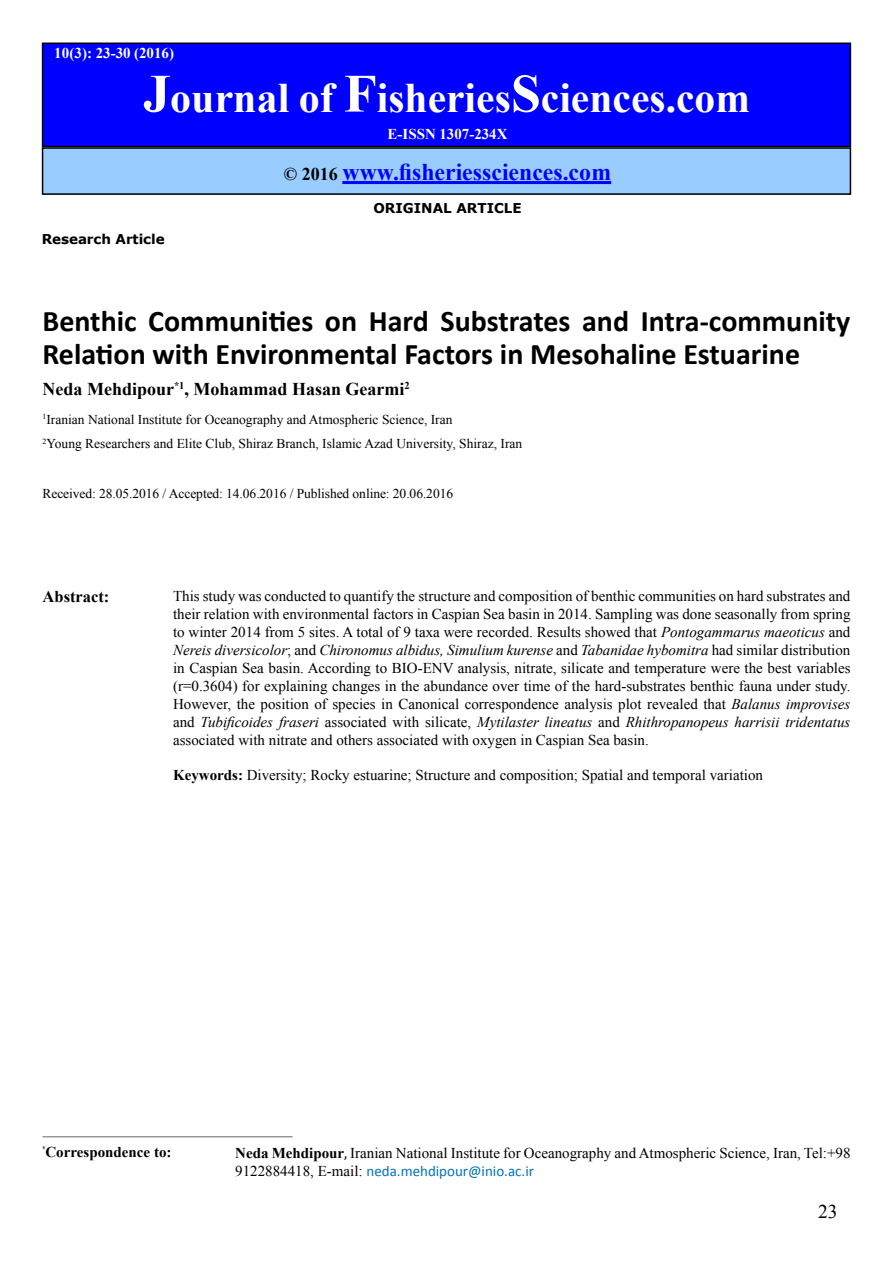
<style>
.page{position:relative;width:893px;height:1263px;background:#fff}
.page>*{position:absolute;margin:0;border:0;box-sizing:border-box;transform-origin:0 0}
.t1{font:700 42px "Times New Roman";color:#fff}
.t2{font:700 30px/33px "Calibri";color:#000}
.t3{font:700 24px "Times New Roman";color:#00f}
.t4{font:19.5px "Times New Roman";color:#000}
.t5{font:700 18px "Times New Roman";color:#000}
.t6{font:700 16.5px "Times New Roman";color:#000}
.t7{font:15px/18px "Times New Roman";color:#000;text-align:justify}
.t8{font:15px "Calibri";color:#0072bc}
.t9{font:700 15px "Times New Roman";letter-spacing:.005em;color:#fff}
.t10{font:700 15px "Times New Roman";color:#000}
.t11{font:13.5px/24.8px "Times New Roman";color:#000}
.t12{font:700 13.5px "Verdana";letter-spacing:-.005em;color:#000}
.s1{font-size:54px}
.s2{font-size:18px;color:#000}
.s3{font-style:italic}
.s4{font-weight:700}
.s5{font-family:"Cambria"}
.s6{font-family:"Times New Roman";color:#000}
</style>
<div class="page">
<div style="left:42px;top:43px;width:809px;height:104px;background:#00f;border:1px solid #000"></div>
<div style="left:43px;top:148px;width:807px;height:46px;background:#9cf"></div>
<div style="left:42px;top:147px;width:809px;height:48px;border:2px solid #000"></div>
<hr style="left:342px;top:181px;width:269px;height:3px;background:#00f">
<hr style="left:43px;top:1136px;width:250px;height:1px;background:#939598">
<p class="t9" style="left:54px;top:43px;width:121px">10(3): 23-30 (2016)</p>
<h1 class="t1" style="left:143px;top:68px;width:608px"><span class="s1">J</span>ournal of <span class="s1">F</span>isheries<span class="s1">S</span>ciences.com</h1>
<p class="t9" style="left:388px;top:123px;width:121px">E-ISSN 1307-234X</p>
<h3 class="t3" style="left:284px;top:155px;width:329px"><span class="s2">© 2016</span> www.fisheriessciences.com</h3>
<p class="t12" style="left:373px;top:199px;width:150px">ORIGINAL ARTICLE</p>
<p class="t12" style="left:42px;top:229px;width:124px">Research Article</p>
<h2 class="t2" style="left:43px;top:304px;width:809px">Benthic Communities on Hard Substrates and Intra-community<br>Relation with Environmental Factors in Mesohaline Estuarine</h2>
<p class="t5" style="left:43px;top:376px;width:369px">Neda Mehdipour<sup>*1</sup>, Mohammad Hasan Gearmi<sup>2</sup></p>
<p class="t11" style="left:43px;top:407px;width:481px"><sup>1</sup>Iranian National Institute for Oceanography and Atmospheric Science, Iran<br><sup>2</sup>Young Researchers and Elite Club, Shiraz Branch, Islamic Azad University, Shiraz, Iran</p>
<p class="t11" style="left:43px;top:481px;width:412px">Received: 28.05.2016 / Accepted: 14.06.2016 / Published online: 20.06.2016</p>
<p class="t6" style="left:43px;top:585px;width:68px">Abstract:</p>
<p class="t7" style="left:173px;top:587px;width:679px">This study was conducted to quantify the structure and composition of benthic communities on hard substrates and their relation with environmental factors in Caspian Sea basin in 2014. Sampling was done seasonally from spring to winter 2014 from 5 sites. A total of 9 taxa were recorded. Results showed that <span class="s3">Pontogammarus maeoticus</span> and <span class="s3">Nereis diversicolor</span>; and <span class="s3">Chironomus albidus, Simulium kurense</span> and <span class="s3">Tabanidae hybomitra</span> had similar distribution in Caspian Sea basin. According to BIO-ENV analysis, nitrate, silicate and temperature were the best variables (r=0.3604) for explaining changes in the abundance over time of the hard-substrates benthic fauna under study.<br>However, the position of species in Canonical correspondence analysis plot revealed that <span class="s3">Balanus improvises </span>and <span class="s3">Tubificoides fraseri</span> associated with silicate, <span class="s3">Mytilaster lineatus</span> and <span class="s3">Rhithropanopeus harrisii tridentatus </span>associated with nitrate and others associated with oxygen in Caspian Sea basin.</p>
<p class="t7" style="left:173px;top:766px;width:591px"><span class="s4">Keywords:</span> Diversity; Rocky estuarine; Structure and composition; Spatial and temporal variation</p>
<p class="t10" style="left:43px;top:1141px;width:130px"><sup>*</sup>Correspondence to:</p>
<p class="t7" style="left:235px;top:1144px;width:617px"><span class="s4">Neda Mehdipour</span><span class="s5">,</span> Iranian National Institute for Oceanography and Atmospheric Science, Iran, Tel:+98</p>
<p class="t8" style="left:235px;top:1162px;width:300px"><span class="s6">9122884418, E-mail:</span> neda.mehdipour@inio.ac.ir</p>
<h3 class="t4" style="left:818px;top:1199px;width:21px">23</h3>
</div>
